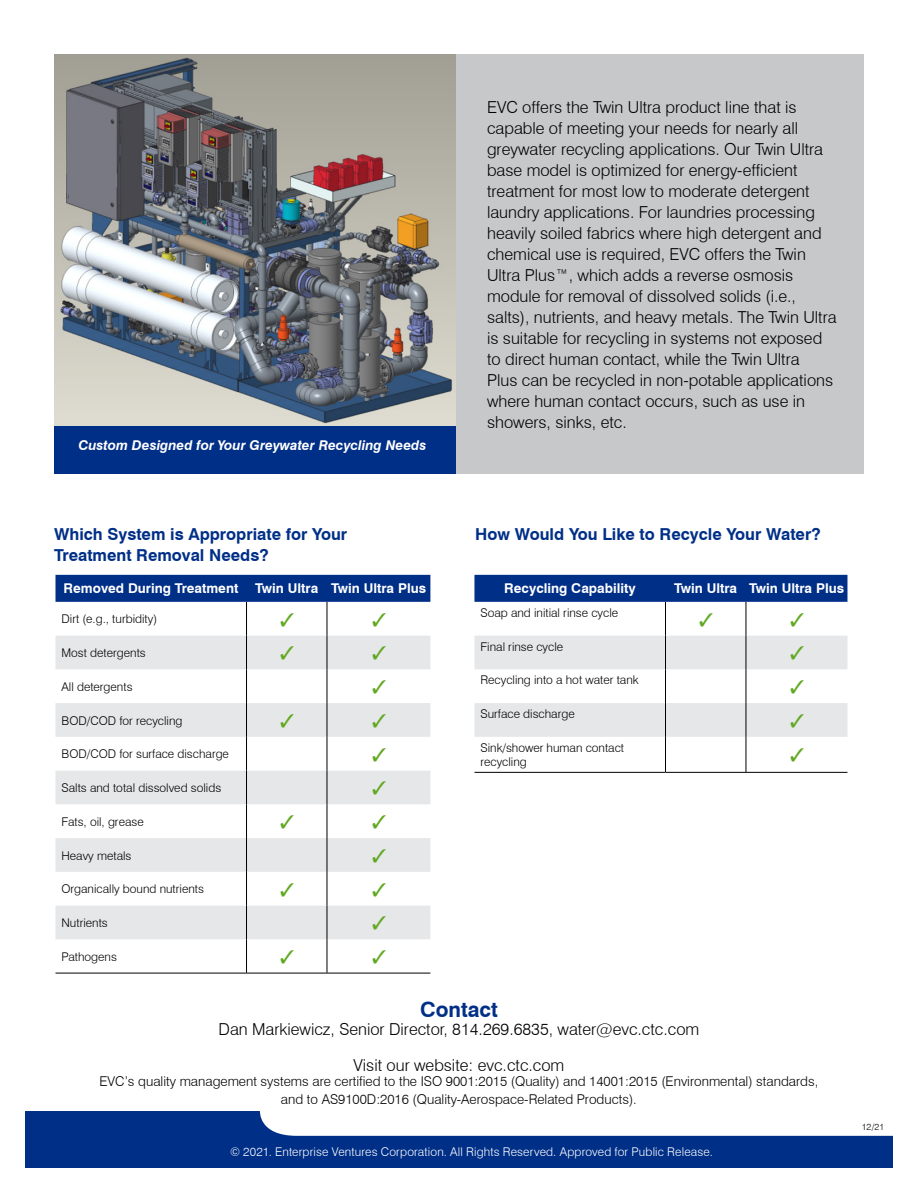
<style>
.page{position:relative;width:918px;height:1188px;background:#fff}
.page>*{position:absolute;margin:0;border:0;box-sizing:border-box;transform-origin:0 0}
.t1{font:700 21px "Swiss 721 BT";color:#002f87}
.t2{font:300 16.5px/21px "Swiss 721 BT";color:#000}
.t3{font:700 16.5px "Swiss 721 BT";color:#002f87}
.t4{font:300 13.5px/18px "Swiss 721 BT";color:#000;text-align:center}
.t5{font:700 13.5px "Swiss 721 BT";color:#fff}
.text{font:italic 700 13.5px "Swiss 721 BT";color:#fff}
.t6{font:300 12px/14.4px "Swiss 721 BT";color:#000}
.t7{font:300 12px "Swiss 721 BT";letter-spacing:.015em;color:#fff}
.t8{font:300 9px "Swiss 721 BT";color:#000}
</style>
<div class="page">
<div style="left:54px;top:54px;width:810px;height:419px;background:#c7c8ca"></div>
<img style="left:54px;top:54px;width:401px;height:371px">
<svg style="left:26px;top:1111px;width:866px;height:57px;fill:#002f87"></svg>
<div style="left:54px;top:426px;width:401px;height:47px;background:#002f87"></div>
<div style="left:474px;top:575px;width:373px;height:27px;background:#002f87"></div>
<hr style="left:665px;top:602px;width:1px;height:34px;background:#000">
<hr style="left:746px;top:602px;width:1px;height:34px;background:#000">
<hr style="left:665px;top:737px;width:1px;height:35px;background:#000">
<hr style="left:746px;top:737px;width:1px;height:35px;background:#000">
<hr style="left:474px;top:772px;width:192px;height:1px;background:#000">
<hr style="left:666px;top:772px;width:80px;height:1px;background:#000">
<hr style="left:746px;top:772px;width:101px;height:1px;background:#000">
<div style="left:56px;top:575px;width:374px;height:27px;background:#002f87"></div>
<svg style="left:56px;top:636px;width:374px;height:303px;fill:#e6e7e8"></svg>
<hr style="left:56px;top:973px;width:191px;height:1px;background:#000">
<hr style="left:327px;top:973px;width:103px;height:1px;background:#000">
<hr style="left:246px;top:602px;width:1px;height:34px;background:#000">
<hr style="left:327px;top:602px;width:1px;height:34px;background:#000">
<hr style="left:246px;top:636px;width:1px;height:33px;background:#000">
<hr style="left:327px;top:636px;width:1px;height:33px;background:#000">
<hr style="left:246px;top:669px;width:1px;height:34px;background:#000">
<hr style="left:327px;top:669px;width:1px;height:34px;background:#000">
<hr style="left:246px;top:703px;width:1px;height:34px;background:#000">
<hr style="left:327px;top:703px;width:1px;height:34px;background:#000">
<hr style="left:246px;top:737px;width:1px;height:34px;background:#000">
<hr style="left:327px;top:737px;width:1px;height:34px;background:#000">
<hr style="left:246px;top:771px;width:1px;height:33px;background:#000">
<hr style="left:327px;top:771px;width:1px;height:33px;background:#000">
<hr style="left:246px;top:804px;width:1px;height:34px;background:#000">
<hr style="left:327px;top:804px;width:1px;height:34px;background:#000">
<hr style="left:246px;top:838px;width:1px;height:34px;background:#000">
<hr style="left:327px;top:838px;width:1px;height:34px;background:#000">
<hr style="left:246px;top:872px;width:1px;height:34px;background:#000">
<hr style="left:327px;top:872px;width:1px;height:34px;background:#000">
<hr style="left:246px;top:906px;width:1px;height:33px;background:#000">
<hr style="left:327px;top:906px;width:1px;height:33px;background:#000">
<hr style="left:246px;top:939px;width:1px;height:34px;background:#000">
<hr style="left:327px;top:939px;width:1px;height:34px;background:#000">
<hr style="left:247px;top:973px;width:80px;height:1px;background:#000">
<svg style="left:474px;top:636px;width:373px;height:101px"></svg>
<svg style="left:281px;top:646px;width:13px;height:14px"></svg>
<svg style="left:373px;top:646px;width:13px;height:14px"></svg>
<svg style="left:373px;top:680px;width:13px;height:14px"></svg>
<svg style="left:281px;top:714px;width:13px;height:13px"></svg>
<svg style="left:373px;top:714px;width:13px;height:13px"></svg>
<svg style="left:373px;top:748px;width:13px;height:13px"></svg>
<svg style="left:373px;top:781px;width:13px;height:14px"></svg>
<svg style="left:281px;top:815px;width:13px;height:14px"></svg>
<svg style="left:373px;top:815px;width:13px;height:14px"></svg>
<svg style="left:373px;top:849px;width:13px;height:13px"></svg>
<svg style="left:281px;top:883px;width:13px;height:13px"></svg>
<svg style="left:373px;top:883px;width:13px;height:13px"></svg>
<svg style="left:373px;top:916px;width:13px;height:14px"></svg>
<p class="text" style="left:79px;top:437px;width:349px">Custom Designed for Your Greywater Recycling Needs</p>
<p class="t2" style="left:487px;top:97px;width:351px">EVC offers the Twin Ultra product line that is capable of meeting your needs for nearly all greywater recycling applications. Our Twin Ultra base model is optimized for energy-efficient treatment for most low to moderate detergent laundry applications. For laundries processing heavily soiled fabrics where high detergent and chemical use is required, EVC offers the Twin Ultra Plus™, which adds a reverse osmosis module for removal of dissolved solids (i.e., salts), nutrients, and heavy metals. The Twin Ultra is suitable for recycling in systems not exposed to direct human contact, while the Twin Ultra<br>Plus can be recycled in non-potable applications where human contact occurs, such as use in showers, sinks, etc.</p>
<p class="t3" style="left:54px;top:522px;width:295px">Which System is Appropriate for Your</p>
<p class="t3" style="left:54px;top:543px;width:216px">Treatment Removal Needs?</p>
<p class="t5" style="left:64px;top:579px;width:176px">Removed During Treatment</p>
<p class="t5" style="left:255px;top:579px;width:65px">Twin Ultra</p>
<p class="t5" style="left:331px;top:579px;width:96px">Twin Ultra Plus</p>
<p class="t6" style="left:62px;top:612px;width:97px">Dirt (e.g., turbidity)</p>
<p class="t6" style="left:62px;top:645px;width:86px">Most detergents</p>
<p class="t6" style="left:62px;top:679px;width:73px">All detergents</p>
<p class="t6" style="left:62px;top:713px;width:122px">BOD/COD for recycling</p>
<p class="t6" style="left:62px;top:747px;width:169px">BOD/COD for surface discharge</p>
<p class="t6" style="left:62px;top:780px;width:161px">Salts and total dissolved solids</p>
<p class="t6" style="left:62px;top:814px;width:84px">Fats, oil, grease</p>
<p class="t6" style="left:62px;top:848px;width:71px">Heavy metals</p>
<p class="t6" style="left:62px;top:882px;width:144px">Organically bound nutrients</p>
<p class="t6" style="left:62px;top:915px;width:48px">Nutrients</p>
<p class="t6" style="left:62px;top:949px;width:57px">Pathogens</p>
<p class="t3" style="left:475px;top:522px;width:347px">How Would You Like to Recycle Your Water?</p>
<p class="t5" style="left:504px;top:579px;width:133px">Recycling Capability</p>
<p class="t5" style="left:674px;top:579px;width:65px">Twin Ultra</p>
<p class="t5" style="left:749px;top:579px;width:96px">Twin Ultra Plus</p>
<p class="t6" style="left:480px;top:605px;width:139px">Soap and initial rinse cycle</p>
<p class="t6" style="left:480px;top:639px;width:84px">Final rinse cycle</p>
<p class="t6" style="left:480px;top:673px;width:160px">Recycling into a hot water tank</p>
<p class="t6" style="left:480px;top:707px;width:96px">Surface discharge</p>
<p class="t6" style="left:480px;top:740px;width:145px">Sink/shower human contact recycling</p>
<p class="t1" style="left:420px;top:995px;width:79px">Contact</p>
<p class="t2" style="left:219px;top:1019px;width:482px">Dan Markiewicz, Senior Director, 814.269.6835, water@evc.ctc.com</p>
<p class="t2" style="left:353px;top:1055px;width:212px">Visit our website: evc.ctc.com</p>
<p class="t4" style="left:99px;top:1072px;width:720px">EVC’s quality management systems are certified to the ISO 9001:2015 (Quality) and 14001:2015 (Environmental) standards, and to AS9100D:2016 (Quality-Aerospace-Related Products).</p>
<p class="t7" style="left:230px;top:1145px;width:484px">© 2021. Enterprise Ventures Corporation. All Rights Reserved. Approved for Public Release.</p>
<p class="t8" style="left:862px;top:1121px;width:24px">12/21</p>
</div>
